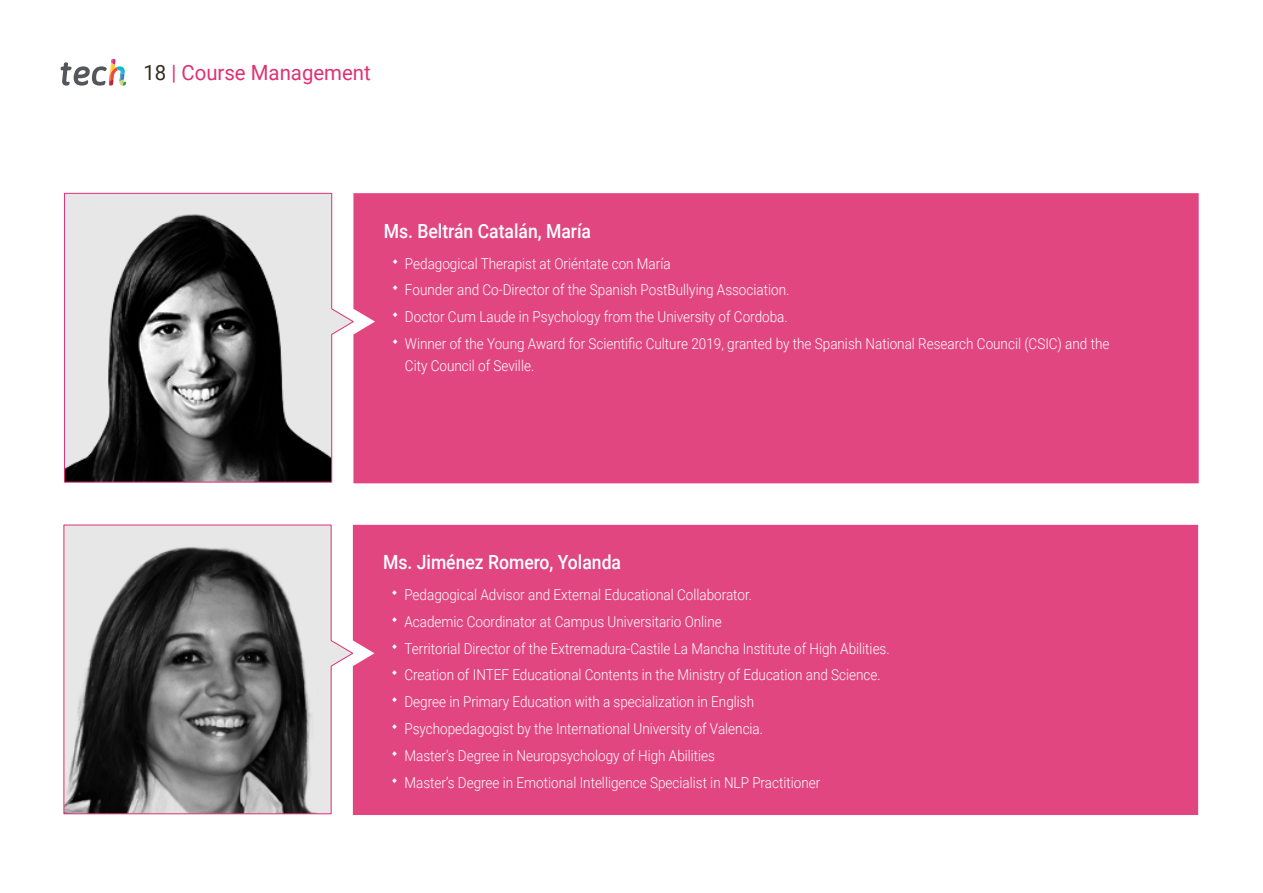
<style>
.page{position:relative;width:1263px;height:893px;background:#fff}
.page>*{position:absolute;margin:0;border:0;box-sizing:border-box;transform-origin:0 0}
.t1{font:21px "Roboto";color:#df3174}
.t2{font:500 19.5px "Roboto";color:#fff;scale:.9 1}
.t3{font:300 15px/26.7px "Roboto";color:#fff;scale:.9 1}
.s1{color:#312e20}
</style>
<div class="page">
<div style="left:353px;top:193px;width:846px;height:290px;background:#e24681"></div>
<svg style="left:64px;top:193px;width:290px;height:289px;background:#8d8688"></svg>
<svg style="left:61px;top:59px;width:65px;height:27px"></svg>
<div style="left:353px;top:525px;width:845px;height:290px;background:#e24681"></div>
<svg style="left:64px;top:525px;width:289px;height:289px;background:#858484"></svg>
<svg style="left:393px;top:259px;width:4px;height:5px"></svg>
<svg style="left:393px;top:285px;width:4px;height:5px"></svg>
<svg style="left:393px;top:312px;width:4px;height:5px"></svg>
<svg style="left:393px;top:339px;width:4px;height:5px"></svg>
<svg style="left:393px;top:590px;width:4px;height:5px"></svg>
<svg style="left:393px;top:617px;width:4px;height:5px"></svg>
<svg style="left:393px;top:644px;width:4px;height:5px"></svg>
<svg style="left:393px;top:671px;width:4px;height:5px"></svg>
<svg style="left:393px;top:697px;width:4px;height:5px"></svg>
<svg style="left:393px;top:724px;width:4px;height:5px"></svg>
<svg style="left:393px;top:751px;width:4px;height:5px"></svg>
<svg style="left:393px;top:778px;width:4px;height:5px"></svg>
<h1 class="t1" style="left:144px;top:57px;width:229px"><span class="s1">18</span> | Course Management</h1>
<h2 class="t2" style="left:384px;top:217px;width:232px">Ms. Beltrán Catalán, María</h2>
<p class="t3" style="left:405px;top:249px;width:784px">Pedagogical Therapist at Oriéntate con María<br>Founder and Co-Director of the Spanish PostBullying Association.<br>Doctor Cum Laude in Psychology from the University of Cordoba.<br>Winner of the Young Award for Scientific Culture 2019, granted by the Spanish National Research Council (CSIC) and the</p>
<p class="t3" style="left:405px;top:352px;width:145px">City Council of Seville.</p>
<h2 class="t2" style="left:383px;top:549px;width:266px">Ms. Jiménez Romero, Yolanda</h2>
<p class="t3" style="left:404px;top:581px;width:541px">Pedagogical Advisor and External Educational Collaborator.<br>Academic Coordinator at Campus Universitario Online<br>Territorial Director of the Extremadura-Castile La Mancha Institute of High Abilities.<br>Creation of INTEF Educational Contents in the Ministry of Education and Science.<br>Degree in Primary Education with a specialization in English<br>Psychopedagogist by the International University of Valencia.<br>Master’s Degree in Neuropsychology of High Abilities<br>Master’s Degree in Emotional Intelligence Specialist in NLP Practitioner</p>
</div>
